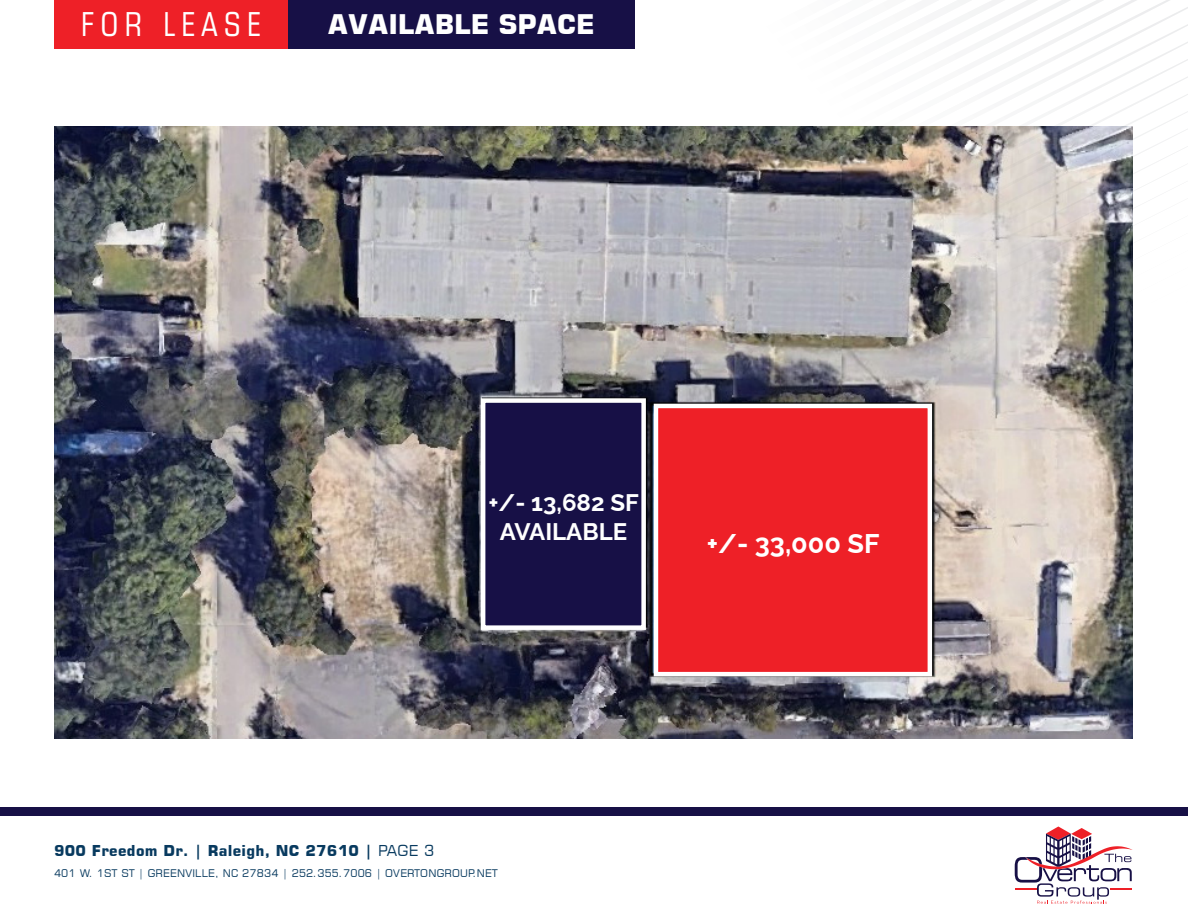
<style>
.page{position:relative;width:1188px;height:918px;background:#fff}
.page>*{position:absolute;margin:0;border:0;box-sizing:border-box;transform-origin:0 0}
.t1{font:condensed 33px "Square 721 BT";letter-spacing:.2em;color:#fff}
.Heading{font:700 27px "Square 721 BT";color:#fff}
.t2{font:700 27px "Raleway";color:#fff}
.t3{font:700 24px "Raleway";color:#fff}
.t4{font:700 15px "Square 721 BT";letter-spacing:.02em;color:#083a5f}
.t5{font:10.5px "Square 721 BT";letter-spacing:.02em;color:#083a5f}
.s1{font-weight:400}
</style>
<div class="page">
<svg style="left:1015px;top:826px;width:118px;height:78px"></svg>
<div style="left:0;top:807px;width:1188px;height:9px;background:#171046"></div>
<img style="left:54px;top:303px;width:1078px;height:436px">
<div style="left:483px;top:401px;width:161px;height:227px;background:#171046"></div>
<div style="left:481px;top:398px;width:165px;height:232px;border:4px solid #fff"></div>
<div style="left:656px;top:406px;width:274px;height:268px;background:#ee2027"></div>
<div style="left:654px;top:404px;width:278px;height:272px;border:4px solid #fff"></div>
<svg style="left:288px;top:7px;width:900px;height:17px"></svg>
<svg style="left:288px;top:24px;width:900px;height:18px"></svg>
<svg style="left:54px;top:42px;width:1134px;height:17px"></svg>
<svg style="left:54px;top:111px;width:1134px;height:192px"></svg>
<svg style="left:54px;top:129px;width:250px;height:174px;background:#706d6e"></svg>
<img style="left:305px;top:129px;width:883px;height:174px">
<img style="left:340px;top:146px;width:848px;height:157px">
<img style="left:375px;top:164px;width:813px;height:139px">
<svg style="left:410px;top:181px;width:778px;height:122px;background:#a0a0a6"></svg>
<svg style="left:445px;top:198px;width:743px;height:105px;background:#c1bfc2"></svg>
<svg style="left:480px;top:216px;width:708px;height:87px;background:#c0bfc2"></svg>
<img style="left:54px;top:146px;width:215px;height:157px">
<svg style="left:515px;top:233px;width:673px;height:70px;background:#b5b3b6"></svg>
<svg style="left:1117px;top:266px;width:71px;height:37px"></svg>
<div style="left:54px;top:0;width:234px;height:48px;background:#ee2027"></div>
<h1 class="t1" style="left:81px;top:5px;width:181px">FOR LEASE</h1>
<p class="Heading" style="left:328px;top:8px;width:268px">AVAILABLE SPACE</p>
<p class="t3" style="left:489px;top:484px;width:152px">+/- 13,682 SF</p>
<p class="t3" style="left:500px;top:513px;width:129px">AVAILABLE</p>
<p class="t2" style="left:707px;top:522px;width:174px">+/- 33,000 SF</p>
<h3 class="t4" style="left:54px;top:842px;width:382px">900 Freedom Dr. | Raleigh, NC 27610 | <span class="s1">PAGE 3</span></h3>
<p class="t5" style="left:54px;top:866px;width:445px">401 W. 1ST ST | GREENVILLE, NC 27834 | 252.355.7006 | OVERTONGROUP.NET</p>
</div>
